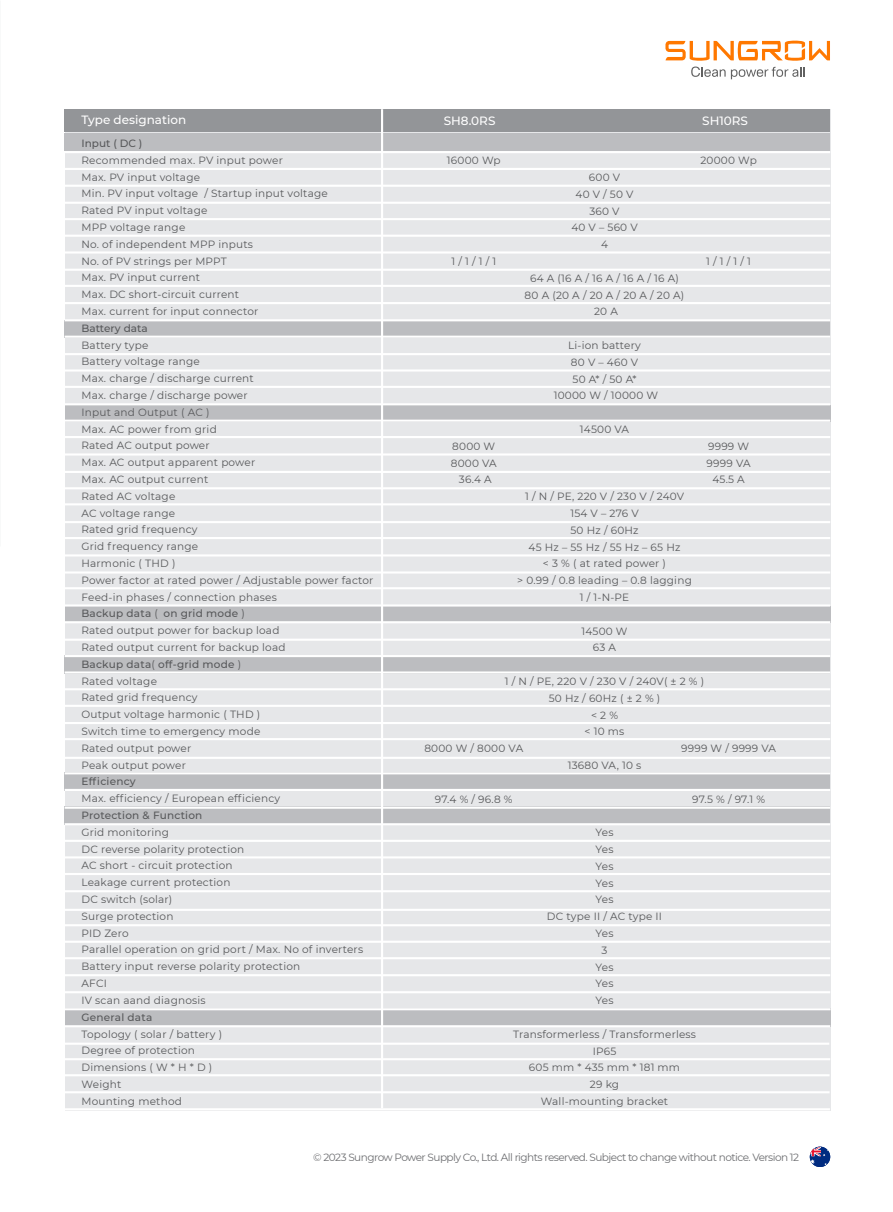
<style>
.page{position:relative;width:893px;height:1212px;background:#fff}
.page>*{position:absolute;margin:0;border:0;box-sizing:border-box;transform-origin:0 0}
.t1{font:500 12px "Montserrat";color:#fff}
.t2{font:10.5px/16.8px "Montserrat";letter-spacing:.02em;color:#57585a;text-align:center}
.t3{font:10.5px "Montserrat";letter-spacing:-.05em;color:#6c6d70}
.t4{font:500 10.5px "Montserrat";letter-spacing:.02em;color:#57585a}
.t5{font:500 10.5px "Montserrat";color:#57585a}
.s1{font-weight:500}
</style>
<div class="page">
<div style="left:810px;top:1147px;width:20px;height:20px;background:#002b80;border-radius:10px"></div>
<svg style="left:810px;top:1147px;width:19px;height:18px"></svg>
<svg style="left:665px;top:41px;width:165px;height:20px"></svg>
<svg style="left:691px;top:67px;width:113px;height:12px"></svg>
<div style="left:65px;top:109px;width:765px;height:1001px;background:#e6e7e9"></div>
<div style="left:65px;top:109px;width:765px;height:22px;background:#939598"></div>
<div style="left:65px;top:134px;width:765px;height:17px;background:#bcbdc0"></div>
<div style="left:65px;top:320px;width:765px;height:18px;background:#bcbdc0"></div>
<div style="left:65px;top:405px;width:765px;height:16px;background:#bcbdc0"></div>
<div style="left:65px;top:606px;width:765px;height:16px;background:#bcbdc0"></div>
<div style="left:65px;top:772px;width:765px;height:19px;background:#bcbdc0"></div>
<div style="left:65px;top:806px;width:765px;height:19px;background:#bcbdc0"></div>
<div style="left:65px;top:1008px;width:765px;height:19px;background:#bcbdc0"></div>
<div style="left:65px;top:655px;width:765px;height:18px;background:#bcbdc0"></div>
<hr style="left:65px;top:151px;width:765px;height:2px;background:#fff">
<hr style="left:65px;top:168px;width:765px;height:2px;background:#fff">
<hr style="left:65px;top:185px;width:765px;height:2px;background:#fff">
<hr style="left:65px;top:202px;width:765px;height:2px;background:#fff">
<hr style="left:65px;top:218px;width:765px;height:2px;background:#fff">
<hr style="left:65px;top:235px;width:765px;height:2px;background:#fff">
<hr style="left:65px;top:251px;width:765px;height:3px;background:#fff">
<hr style="left:65px;top:269px;width:765px;height:2px;background:#fff">
<hr style="left:65px;top:285px;width:765px;height:2px;background:#fff">
<hr style="left:65px;top:302px;width:765px;height:2px;background:#fff">
<hr style="left:65px;top:369px;width:765px;height:3px;background:#fff">
<hr style="left:65px;top:353px;width:765px;height:2px;background:#fff">
<hr style="left:65px;top:336px;width:765px;height:2px;background:#fff">
<hr style="left:65px;top:319px;width:765px;height:2px;background:#fff">
<hr style="left:65px;top:386px;width:765px;height:2px;background:#fff">
<hr style="left:65px;top:403px;width:765px;height:2px;background:#fff">
<hr style="left:65px;top:420px;width:765px;height:2px;background:#fff">
<hr style="left:65px;top:436px;width:765px;height:2px;background:#fff">
<hr style="left:65px;top:453px;width:765px;height:2px;background:#fff">
<hr style="left:65px;top:471px;width:765px;height:2px;background:#fff">
<hr style="left:65px;top:487px;width:765px;height:2px;background:#fff">
<hr style="left:65px;top:537px;width:765px;height:2px;background:#fff">
<hr style="left:65px;top:503px;width:765px;height:2px;background:#fff">
<hr style="left:65px;top:521px;width:765px;height:2px;background:#fff">
<hr style="left:65px;top:554px;width:765px;height:2px;background:#fff">
<hr style="left:65px;top:571px;width:765px;height:2px;background:#fff">
<hr style="left:65px;top:587px;width:765px;height:2px;background:#fff">
<hr style="left:65px;top:655px;width:765px;height:2px;background:#fff">
<hr style="left:65px;top:639px;width:765px;height:2px;background:#fff">
<hr style="left:65px;top:705px;width:765px;height:2px;background:#fff">
<hr style="left:65px;top:722px;width:765px;height:2px;background:#fff">
<hr style="left:65px;top:738px;width:765px;height:2px;background:#fff">
<hr style="left:65px;top:757px;width:765px;height:2px;background:#fff">
<hr style="left:65px;top:671px;width:765px;height:2px;background:#fff">
<hr style="left:65px;top:604px;width:765px;height:2px;background:#fff">
<hr style="left:65px;top:688px;width:765px;height:2px;background:#fff">
<hr style="left:65px;top:621px;width:765px;height:2px;background:#fff">
<hr style="left:65px;top:772px;width:765px;height:2px;background:#fff">
<hr style="left:65px;top:789px;width:765px;height:2px;background:#fff">
<hr style="left:65px;top:806px;width:765px;height:3px;background:#fff">
<hr style="left:65px;top:823px;width:765px;height:2px;background:#fff">
<hr style="left:65px;top:840px;width:765px;height:2px;background:#fff">
<hr style="left:65px;top:856px;width:765px;height:2px;background:#fff">
<hr style="left:65px;top:873px;width:765px;height:2px;background:#fff">
<hr style="left:65px;top:890px;width:765px;height:2px;background:#fff">
<hr style="left:65px;top:909px;width:765px;height:2px;background:#fff">
<hr style="left:65px;top:924px;width:765px;height:2px;background:#fff">
<hr style="left:65px;top:941px;width:765px;height:2px;background:#fff">
<hr style="left:65px;top:957px;width:765px;height:2px;background:#fff">
<hr style="left:65px;top:974px;width:765px;height:2px;background:#fff">
<hr style="left:64px;top:1074px;width:766px;height:2px;background:#fff">
<hr style="left:65px;top:991px;width:765px;height:2px;background:#fff">
<hr style="left:64px;top:1091px;width:766px;height:2px;background:#fff">
<hr style="left:65px;top:1025px;width:765px;height:2px;background:#fff">
<hr style="left:65px;top:1058px;width:765px;height:2px;background:#fff">
<hr style="left:64px;top:1042px;width:765px;height:3px;background:#fff">
<hr style="left:381px;top:109px;width:2px;height:999px;background:#fff">
<hr style="left:65px;top:1008px;width:766px;height:2px;background:#fff">
<hr style="left:64px;top:1108px;width:766px;height:2px;background:#fff">
<p class="t1" style="left:81px;top:112px;width:106px">Type designation</p>
<p class="t4" style="left:81px;top:136px;width:62px">Input ( DC )</p>
<p class="t2" style="left:81px;top:151px;width:248px;text-align:left">Recommended max. PV input power<br>Max. PV input voltage<br>Min. PV input voltage / Startup input voltage<br>Rated PV input voltage<br>MPP voltage range<br>No. of independent MPP inputs<br>No. of PV strings per MPPT<br>Max. PV input current<br>Max. DC short-circuit current<br>Max. current for input connector</p>
<p class="t5" style="left:81px;top:321px;width:68px">Battery data</p>
<p class="t2" style="left:81px;top:336px;width:293px;text-align:left">Battery type<br>Battery voltage range<br>Max. charge / discharge current<br>Max. charge / discharge power<br>Input and Output ( AC )<br>Max. AC power from grid<br>Rated AC output power<br>Max. AC output apparent power<br>Max. AC output current<br>Rated AC voltage<br>AC voltage range<br>Rated grid frequency<br>Grid frequency range<br>Harmonic ( THD )<br>Power factor at rated power / Adjustable power factor<br>Feed-in phases / connection phases<br><span class="s1">Backup data</span> ( <span class="s1">on grid mode</span> )<br>Rated output power for backup load<br>Rated output current for backup load<br><span class="s1">Backup data</span>( <span class="s1">off-grid mode</span> )<br>Rated voltage<br>Rated grid frequency<br>Output voltage harmonic ( THD )<br>Switch time to emergency mode<br>Rated output power<br>Peak output power</p>
<p class="t4" style="left:81px;top:774px;width:56px">Efficiency</p>
<p class="t2" style="left:81px;top:790px;width:200px">Max. efficiency / European efficiency</p>
<p class="t4" style="left:81px;top:808px;width:122px">Protection &amp; Function</p>
<p class="t2" style="left:81px;top:823px;width:283px;text-align:left">Grid monitoring<br>DC reverse polarity protection<br>AC short - circuit protection<br>Leakage current protection<br>DC switch (solar)<br>Surge protection<br>PID Zero<br>Parallel operation on grid port / Max. No of inverters<br>Battery input reverse polarity protection<br>AFCI<br>IV scan aand diagnosis</p>
<p class="t4" style="left:81px;top:1009px;width:72px">General data</p>
<p class="t2" style="left:81px;top:1025px;width:142px;text-align:left">Topology ( solar / battery )<br>Degree of protection<br>Dimensions ( W * H * D )<br>Weight<br>Mounting method</p>
<p class="t1" style="left:444px;top:112px;width:53px">SH8.0RS</p>
<p class="t1" style="left:702px;top:112px;width:47px">SH10RS</p>
<p class="t2" style="left:447px;top:152px;width:55px">16000 Wp</p>
<p class="t2" style="left:700px;top:152px;width:58px">20000 Wp</p>
<p class="t2" style="left:451px;top:252px;width:46px">1 / 1 / 1 / 1</p>
<p class="t2" style="left:571px;top:168px;width:68px">600 V<br>40 V / 50 V<br>360 V<br>40 V – 560 V<br>4</p>
<p class="t2" style="left:525px;top:269px;width:161px">64 A (16 A / 16 A / 16 A / 16 A)<br>80 A (20 A / 20 A / 20 A / 20 A)<br>20 A</p>
<p class="t2" style="left:554px;top:336px;width:106px">Li-ion battery<br>80 V – 460 V<br>50 A* / 50 A*<br>10000 W / 10000 W</p>
<p class="t2" style="left:580px;top:420px;width:51px">14500 VA</p>
<p class="t2" style="left:706px;top:252px;width:46px">1 / 1 / 1 / 1</p>
<p class="t2" style="left:451px;top:437px;width:48px">8000 W<br>8000 VA<br>36.4 A</p>
<p class="t2" style="left:707px;top:437px;width:46px">9999 W<br>9999 VA<br>45.5 A</p>
<p class="t2" style="left:517px;top:488px;width:176px">1 / N / PE, 220 V / 230 V / 240V<br>154 V – 276 V<br>50 Hz / 60Hz<br>45 Hz – 55 Hz / 55 Hz – 65 Hz<br>&lt; 3 % ( at rated power )<br>&gt; 0.99 / 0.8 leading – 0.8 lagging<br>1 / 1-N-PE</p>
<p class="t2" style="left:581px;top:622px;width:48px">14500 W<br>63 A</p>
<p class="t2" style="left:505px;top:672px;width:201px">1 / N / PE, 220 V / 230 V / 240V( ± 2 % )<br>50 Hz / 60Hz ( ± 2 % )<br>&lt; 2 %<br>&lt; 10 ms</p>
<p class="t2" style="left:568px;top:756px;width:75px">13680 VA, 10 s</p>
<p class="t2" style="left:424px;top:740px;width:100px">8000 W / 8000 VA</p>
<p class="t2" style="left:681px;top:740px;width:96px">9999 W / 9999 VA</p>
<p class="t2" style="left:435px;top:790px;width:79px">97.4 % / 96.8 %</p>
<p class="t2" style="left:692px;top:790px;width:74px">97.5 % / 97.1 %</p>
<p class="t2" style="left:547px;top:824px;width:117px">Yes<br>Yes<br>Yes<br>Yes<br>Yes<br>DC type II / AC type II<br>Yes<br>3<br>Yes<br>Yes<br>Yes</p>
<p class="t2" style="left:513px;top:1025px;width:185px">Transformerless / Transformerless<br>IP65<br>605 mm * 435 mm * 181 mm<br>29 kg<br>Wall-mounting bracket</p>
<p class="t3" style="left:313px;top:1149px;width:487px">© 2023 Sungrow Power Supply Co., Ltd. All rights reserved. Subject to change without notice. Version 12</p>
</div>
